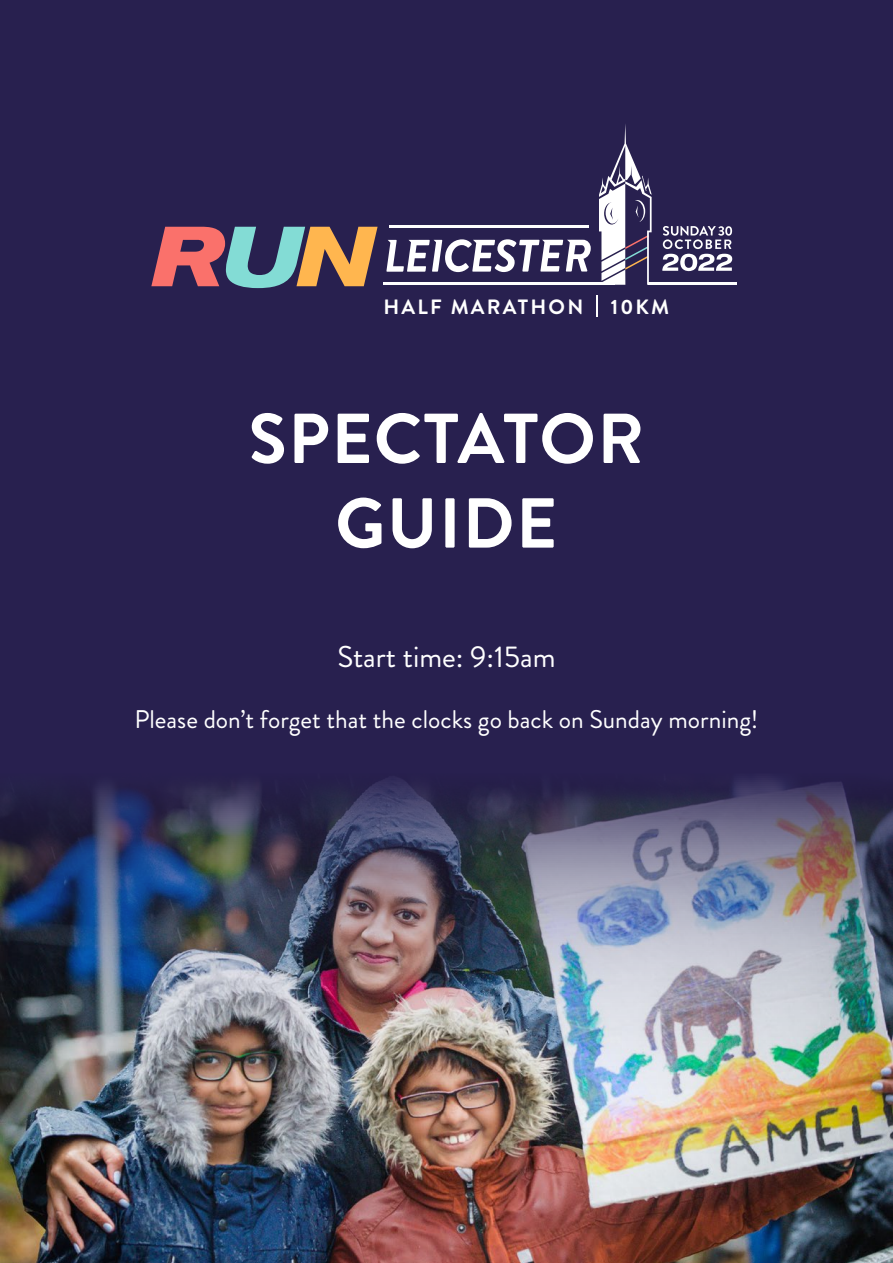
<style>
.page{position:relative;width:893px;height:1263px;background:#28204f}
.page>*{position:absolute;margin:0;border:0;box-sizing:border-box;transform-origin:0 0}
.t1{font:700 70.5px/84.6px "Brandon Grotesque";letter-spacing:.02em;color:#fff;text-align:center}
.t2{font:30px "Brandon Grotesque";color:#fff}
.t3{font:25.5px "Brandon Grotesque";color:#fff}
.t4{font:700 20.7px "Brandon Grotesque";letter-spacing:.105em;color:#fff}
</style>
<div class="page">
<img style="left:0;top:778px;width:893px;height:485px">
<svg style="left:662px;top:226px;width:70px;height:45px"></svg>
<hr style="left:383px;top:282px;width:232px;height:3px;background:#fff">
<hr style="left:648px;top:282px;width:89px;height:3px;background:#fff">
<hr style="left:389px;top:225px;width:200px;height:3px;background:#fff">
<svg style="left:386px;top:239px;width:205px;height:33px"></svg>
<svg style="left:151px;top:227px;width:227px;height:61px"></svg>
<svg style="left:599px;top:124px;width:53px;height:161px"></svg>
<svg style="left:597px;top:296px;width:1px;height:21px"></svg>
<p class="t4" style="left:383px;top:292px;width:201px">HALF MARATHON</p>
<p class="t4" style="left:611px;top:292px;width:60px">10KM</p>
<h1 class="t1" style="left:248px;top:397px;width:397px">SPECTATOR<br>GUIDE</h1>
<p class="t2" style="left:337px;top:636px;width:220px">Start time: 9:15am</p>
<p class="t3" style="left:135px;top:702px;width:625px">Please don’t forget that the clocks go back on Sunday morning!</p>
</div>
